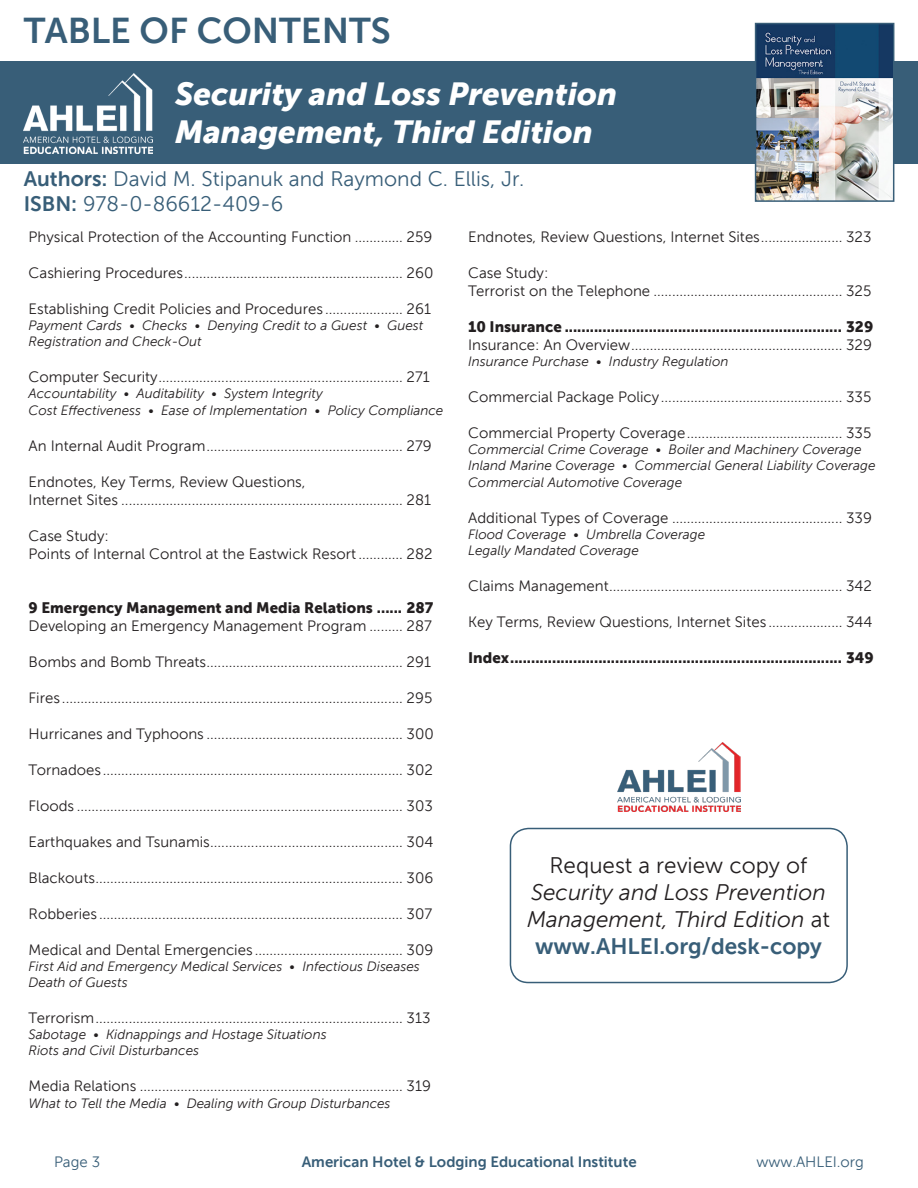
<style>
.page{position:relative;width:918px;height:1188px;background:#fff}
.page>*{position:absolute;margin:0;border:0;box-sizing:border-box;transform-origin:0 0}
.t1{font:36px "Museo Sans 700";color:#385e78}
.t2{font:italic 31.5px/37.8px "Museo Sans 900";color:#fff}
.t3{font:italic 22.5px/27px "Museo Sans 300";color:#231f20;text-align:center}
.t4{font:22.5px "Museo Sans 700";color:#385e78}
.t5{font:21px "Museo Sans 300";color:#385e78}
.t6{font:15px "Museo Sans 300";color:#231f20}
.t7{font:15px "Museo Sans 900";color:#231f20}
.t8{font:15px "Museo Sans 700";color:#385e78}
.t9{font:15px "Museo Sans 300";color:#385e78}
.t10{font:italic 13.5px/16.2px "Museo Sans 300";color:#231f20}
.s1{font-family:"Museo Sans 700"}
.s2{font-style:normal}
</style>
<div class="page">
<div style="left:0;top:61px;width:918px;height:102px;background:#385e78"></div>
<img style="left:758px;top:26px;width:133px;height:173px">
<div style="left:755px;top:23px;width:139px;height:179px;border:2px solid #385e78"></div>
<img style="left:24px;top:73px;width:129px;height:81px">
<div style="left:510px;top:828px;width:338px;height:155px;border:2px solid #385e78;border-radius:18px"></div>
<img style="left:617px;top:742px;width:123px;height:70px">
<p class="t1" style="left:24px;top:11px;width:368px">TABLE OF CONTENTS</p>
<p class="t2" style="left:175px;top:75px;width:444px">Security and Loss Prevention<br>Management, Third Edition</p>
<p class="t5" style="left:24px;top:167px;width:502px"><span class="s1">Authors:</span> David M. Stipanuk and Raymond C. Ellis, Jr.</p>
<p class="t5" style="left:24px;top:192px;width:261px"><span class="s1">ISBN:</span> 978-0-86612-409-6</p>
<p class="t6" style="left:29px;top:228px;width:405px">Physical Protection of the Accounting Function ............. 259</p>
<p class="t6" style="left:29px;top:264px;width:406px">Cashiering Procedures........................................................... 260</p>
<p class="t6" style="left:29px;top:300px;width:404px">Establishing Credit Policies and Procedures ..................... 261</p>
<p class="t10" style="left:29px;top:317px;width:396px">Payment Cards • Checks • Denying Credit to a Guest • Guest<br>Registration and Check-Out</p>
<p class="t6" style="left:29px;top:369px;width:403px">Computer Security.................................................................. 271</p>
<p class="t10" style="left:29px;top:386px;width:296px">Accountability • Auditability • System Integrity</p>
<p class="t10" style="left:29px;top:402px;width:416px">Cost Effectiveness • Ease of Implementation • Policy Compliance</p>
<p class="t6" style="left:29px;top:437px;width:405px">An Internal Audit Program..................................................... 279</p>
<p class="t6" style="left:29px;top:473px;width:278px">Endnotes, Key Terms, Review Questions,</p>
<p class="t6" style="left:29px;top:491px;width:404px">Internet Sites ............................................................................ 281</p>
<p class="t6" style="left:29px;top:527px;width:82px">Case Study:</p>
<p class="t6" style="left:29px;top:545px;width:405px">Points of Internal Control at the Eastwick Resort............ 282</p>
<p class="t7" style="left:29px;top:599px;width:406px">9 Emergency Management and Media Relations ...... 287</p>
<p class="t6" style="left:29px;top:617px;width:405px">Developing an Emergency Management Program ......... 287</p>
<p class="t6" style="left:29px;top:653px;width:404px">Bombs and Bomb Threats..................................................... 291</p>
<p class="t6" style="left:29px;top:689px;width:405px">Fires ............................................................................................ 295</p>
<p class="t6" style="left:29px;top:725px;width:407px">Hurricanes and Typhoons ..................................................... 300</p>
<p class="t6" style="left:29px;top:761px;width:406px">Tornadoes................................................................................. 302</p>
<p class="t6" style="left:29px;top:797px;width:406px">Floods ........................................................................................ 303</p>
<p class="t6" style="left:29px;top:833px;width:406px">Earthquakes and Tsunamis.................................................... 304</p>
<p class="t6" style="left:29px;top:869px;width:406px">Blackouts................................................................................... 306</p>
<p class="t6" style="left:29px;top:905px;width:405px">Robberies .................................................................................. 307</p>
<p class="t6" style="left:29px;top:941px;width:406px">Medical and Dental Emergencies ........................................ 309</p>
<p class="t10" style="left:29px;top:958px;width:393px">First Aid and Emergency Medical Services • Infectious Diseases<br>Death of Guests</p>
<p class="t6" style="left:29px;top:1010px;width:403px">Terrorism................................................................................... 313</p>
<p class="t10" style="left:29px;top:1026px;width:300px">Sabotage • Kidnappings and Hostage Situations</p>
<p class="t10" style="left:29px;top:1043px;width:172px">Riots and Civil Disturbances</p>
<p class="t6" style="left:29px;top:1078px;width:404px">Media Relations ....................................................................... 319</p>
<p class="t10" style="left:29px;top:1095px;width:363px">What to Tell the Media • Dealing with Group Disturbances</p>
<p class="t6" style="left:468px;top:228px;width:405px">Endnotes, Review Questions, Internet Sites...................... 323</p>
<p class="t6" style="left:468px;top:264px;width:82px">Case Study:</p>
<p class="t6" style="left:468px;top:282px;width:405px">Terrorist on the Telephone ................................................... 325</p>
<p class="t7" style="left:468px;top:318px;width:407px">10 Insurance .................................................................. 329</p>
<p class="t6" style="left:468px;top:336px;width:405px">Insurance: An Overview......................................................... 329</p>
<p class="t10" style="left:468px;top:353px;width:262px">Insurance Purchase • Industry Regulation</p>
<p class="t6" style="left:468px;top:389px;width:405px">Commercial Package Policy................................................. 335</p>
<p class="t6" style="left:468px;top:425px;width:405px">Commercial Property Coverage.......................................... 335</p>
<p class="t10" style="left:468px;top:441px;width:409px">Commercial Crime Coverage • Boiler and Machinery Coverage<br>Inland Marine Coverage • Commercial General Liability Coverage<br>Commercial Automotive Coverage</p>
<p class="t6" style="left:468px;top:509px;width:405px">Additional Types of Coverage .............................................. 339</p>
<p class="t10" style="left:468px;top:526px;width:239px">Flood Coverage • Umbrella Coverage</p>
<p class="t10" style="left:468px;top:542px;width:172px">Legally Mandated Coverage</p>
<p class="t6" style="left:468px;top:578px;width:405px">Claims Management............................................................... 342</p>
<p class="t6" style="left:468px;top:614px;width:406px">Key Terms, Review Questions, Internet Sites .................... 344</p>
<p class="t7" style="left:468px;top:649px;width:407px">Index............................................................................... 349</p>
<p class="t3" style="left:527px;top:852px;width:304px"><span class="s2">Request a review copy of<br></span>Security and Loss Prevention<br>Management, Third Edition <span class="s2">at</span></p>
<p class="t4" style="left:535px;top:934px;width:288px">www.AHLEI.org/desk-copy</p>
<p class="t9" style="left:54px;top:1154px;width:48px">Page 3</p>
<p class="t8" style="left:302px;top:1154px;width:336px">American Hotel &amp; Lodging Educational Institute</p>
<p class="t9" style="left:756px;top:1154px;width:109px">www.AHLEI.org</p>
</div>
